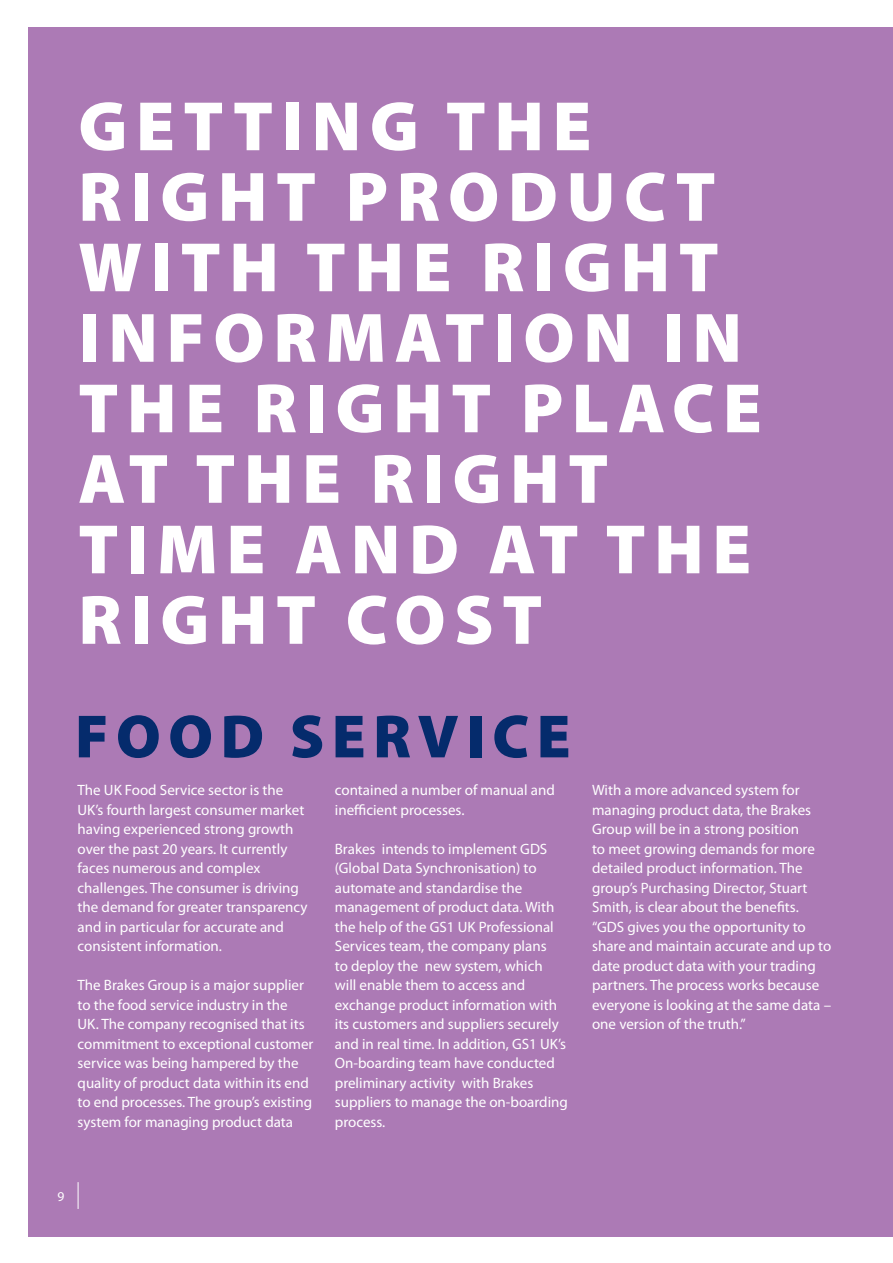
<style>
.page{position:relative;width:893px;height:1263px;background:#fff}
.page>*{position:absolute;margin:0;border:0;box-sizing:border-box;transform-origin:0 0}
.t1{font:900 70.5px "Myriad Pro";letter-spacing:.12em;color:#fff}
.t2{font:900 61.5px "Myriad Pro";letter-spacing:.12em;color:#052b6c}
.t3{font:15px/19.5px "Myriad Pro";color:#fff}
.t4{font:13.5px "Myriad Pro";color:#fff}
</style>
<div class="page">
<div style="left:28px;top:27px;width:865px;height:1209px;background:#ac7ab5"></div>
<svg style="left:78px;top:1182px;width:1px;height:27px"></svg>
<h1 class="t1" style="left:78px;top:79px;width:105px">GETTING</h1>
<h1 class="t1" style="left:446px;top:79px;width:49px">THE</h1>
<h1 class="t1" style="left:78px;top:150px;width:98px">RIGHT</h1>
<h1 class="t1" style="left:346px;top:150px;width:54px">PRODUCT</h1>
<h1 class="t1" style="left:78px;top:220px;width:50px">WITH</h1>
<h1 class="t1" style="left:306px;top:220px;width:49px">THE</h1>
<h1 class="t1" style="left:481px;top:220px;width:98px">RIGHT</h1>
<h1 class="t1" style="left:78px;top:291px;width:188px">INFORMATION</h1>
<h1 class="t1" style="left:662px;top:291px;width:37px">IN</h1>
<h1 class="t1" style="left:78px;top:361px;width:49px">THE</h1>
<h1 class="t1" style="left:253px;top:361px;width:98px">RIGHT</h1>
<h1 class="t1" style="left:521px;top:361px;width:48px">PLACE</h1>
<h1 class="t1" style="left:78px;top:432px;width:166px">AT THE</h1>
<h1 class="t1" style="left:370px;top:432px;width:98px">RIGHT</h1>
<h1 class="t1" style="left:78px;top:502px;width:94px">TIME</h1>
<h1 class="t1" style="left:295px;top:502px;width:55px">AND</h1>
<h1 class="t1" style="left:488px;top:502px;width:166px">AT THE</h1>
<h1 class="t1" style="left:78px;top:573px;width:98px">RIGHT</h1>
<h1 class="t1" style="left:346px;top:573px;width:98px">COST</h1>
<h2 class="t2" style="left:75px;top:695px;width:497px">FOOD SERVICE</h2>
<p class="t3" style="left:78px;top:780px;width:232px">The UK Food Service sector is the UK’s fourth largest consumer market having experienced strong growth over the past 20 years. It currently faces numerous and complex challenges. The consumer is driving the demand for greater transparency and in particular for accurate and consistent information.</p>
<p class="t3" style="left:78px;top:975px;width:237px">The Brakes Group is a major supplier to the food service industry in the<br>UK. The company recognised that its commitment to exceptional customer service was being hampered by the quality of product data within its end to end processes. The group’s existing system for managing product data</p>
<p class="t3" style="left:335px;top:780px;width:222px">contained a number of manual and inefficient processes.</p>
<p class="t3" style="left:335px;top:839px;width:235px">Brakes intends to implement GDS (Global Data Synchronisation) to automate and standardise the management of product data. With the help of the GS1 UK Professional<br>Services team, the company plans<br>to deploy the new system, which will enable them to access and exchange product information with its customers and suppliers securely and in real time. In addition, GS1 UK’s<br>On-boarding team have conducted preliminary activity with Brakes suppliers to manage the on-boarding process.</p>
<p class="t3" style="left:592px;top:780px;width:241px">With a more advanced system for managing product data, the Brakes Group will be in a strong position<br>to meet growing demands for more detailed product information. The group’s Purchasing Director, Stuart Smith, is clear about the benefits. “GDS gives you the opportunity to share and maintain accurate and up to date product data with your trading partners. The process works because everyone is looking at the same data – one version of the truth.”</p>
<p class="t4" style="left:58px;top:1188px;width:8px">9</p>
</div>
